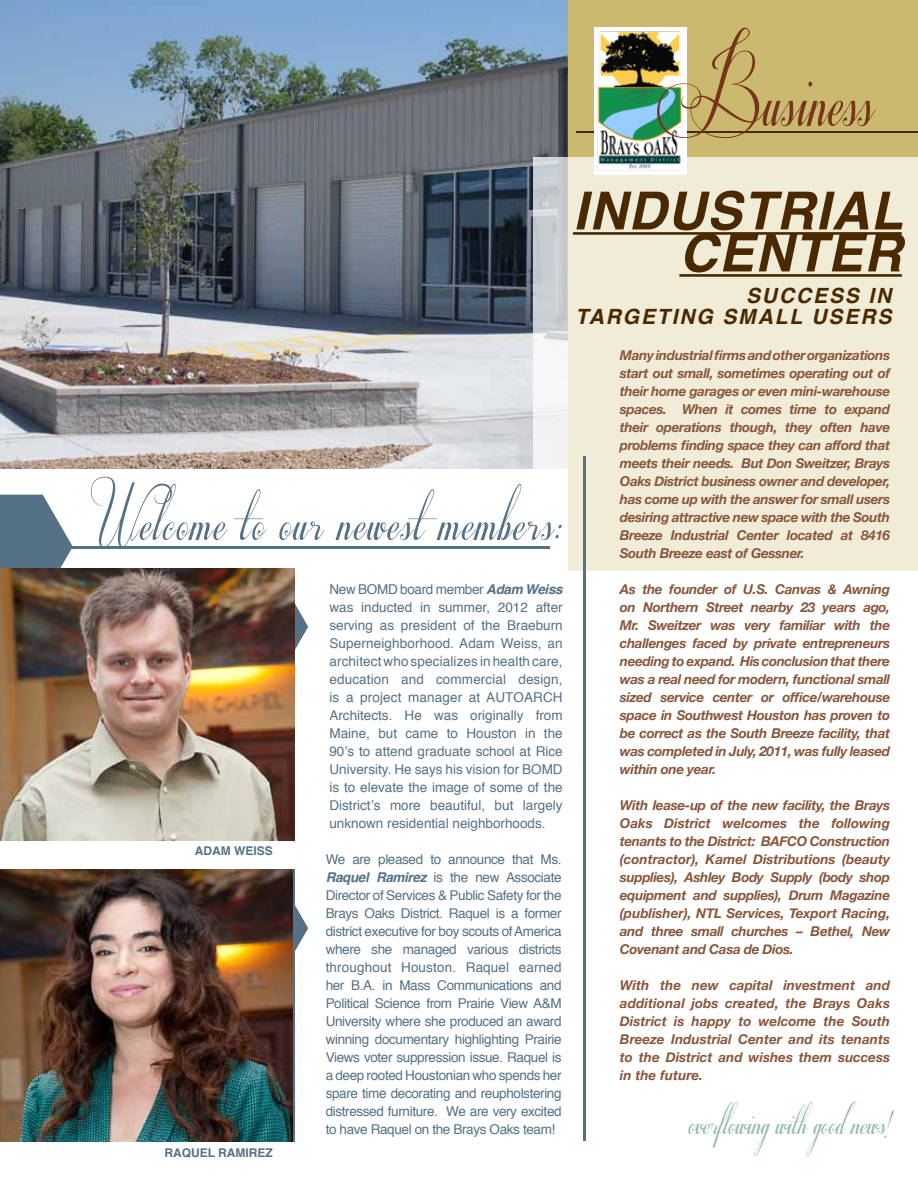
<style>
.page{position:relative;width:918px;height:1188px;background:#fff}
.page>*{position:absolute;margin:0;border:0;box-sizing:border-box;transform-origin:0 0}
.t1{font:90px "Respective";letter-spacing:.01em;color:#763518;scale:.8 1}
.t2{font:62.7px "Respective";letter-spacing:.03em;color:#547185;scale:.91 1}
.t3{font:italic 700 52.5px/42px "Helvetica";letter-spacing:.025em;color:#4a2900}
.t4{font:36px "Respective";letter-spacing:-.01em;color:#91baaa}
.t5{font:italic 700 21px "Helvetica";letter-spacing:.09em;color:#4a2900}
.t6{font:italic 700 13.5px/18px "Helvetica Neue";letter-spacing:-.025em;color:#89563b;text-align:justify}
.t7{font:13.5px/18px "Helvetica";letter-spacing:-.015em;color:#547185;text-align:justify}
.t8{font:700 12px "Helvetica";color:#547185}
.s1{font-weight:700;font-style:italic}
</style>
<div class="page">
<svg style="left:294px;top:575px;width:14px;height:104px"></svg>
<svg style="left:294px;top:876px;width:14px;height:104px"></svg>
<svg style="left:0;top:495px;width:73px;height:73px"></svg>
<img style="left:0;top:0;width:568px;height:469px">
<div style="left:568px;top:0;width:350px;height:570px;background:#cbb96f"></div>
<svg style="left:534px;top:158px;width:384px;height:419px;background:#efebd9"></svg>
<hr style="left:0;top:546px;width:549px;height:3px;background:#547185">
<hr style="left:583px;top:456px;width:2px;height:684px;background:#547185">
<hr style="left:577px;top:132px;width:341px;height:1px;background:#4a2900">
<img style="left:0;top:568px;width:294px;height:272px">
<img style="left:0;top:870px;width:292px;height:272px">
<img style="left:594px;top:27px;width:93px;height:148px">
<hr style="left:573px;top:232px;width:329px;height:3px;background:#4a2900">
<hr style="left:679px;top:274px;width:223px;height:3px;background:#4a2900">
<h1 class="t1" style="left:657px;top:42px;width:273px">Business</h1>
<h2 class="t2" style="left:93px;top:482px;width:517px">Welcome to our newest members:</h2>
<p class="t8" style="left:195px;top:841px;width:79px">ADAM WEISS</p>
<p class="t8" style="left:165px;top:1143px;width:110px">RAQUEL RAMIREZ</p>
<p class="t7" style="left:329px;top:581px;width:235px">New BOMD board member <span class="s1">Adam Weiss </span>was inducted in summer, 2012 after serving as president of the Braeburn Superneighborhood. Adam Weiss, an architect who specializes in health care, education and commercial design, is a project manager at AUTOARCH Architects. He was originally from Maine, but came to Houston in the 90’s to attend graduate school at Rice University. He says his vision for BOMD is to elevate the image of some of the District’s more beautiful, but largely unknown residential neighborhoods.</p>
<p class="t7" style="left:326px;top:851px;width:237px">We are pleased to announce that Ms.<br><span class="s1">Raquel Ramirez</span> is the new Associate Director of Services &amp; Public Safety for the Brays Oaks District. Raquel is a former district executive for boy scouts of America where she managed various districts throughout Houston. Raquel earned her B.A. in Mass Communications and Political Science from Prairie View A&amp;M University where she produced an award winning documentary highlighting Prairie Views voter suppression issue. Raquel is a deep rooted Houstonian who spends her spare time decorating and reupholstering distressed furniture. We are very excited to have Raquel on the Brays Oaks team!</p>
<h3 class="t3" style="left:679px;top:190px;width:223px;text-indent:-106px">INDUSTRIAL<br>CENTER</h3>
<h3 class="t5" style="left:746px;top:278px;width:147px">SUCCESS in</h3>
<h3 class="t5" style="left:576px;top:299px;width:17px">TARG</h3>
<h3 class="t5" style="left:641px;top:299px;width:31px">ETING</h3>
<h3 class="t5" style="left:722px;top:299px;width:17px">SMALL</h3>
<h3 class="t5" style="left:812px;top:299px;width:66px">USERS</h3>
<p class="t6" style="left:620px;top:346px;width:272px">Many industrial firms and other organizations start out small, sometimes operating out of their home garages or even mini-warehouse spaces. When it comes time to expand their operations though, they often have problems finding space they can afford that meets their needs. But Don Sweitzer, Brays Oaks District business owner and developer, has come up with the answer for small users desiring attractive new space with the South Breeze Industrial Center located at 8416<br>South Breeze east of Gessner.</p>
<p class="t6" style="left:620px;top:580px;width:272px">As the founder of U.S. Canvas &amp; Awning on Northern Street nearby 23 years ago, Mr. Sweitzer was very familiar with the challenges faced by private entrepreneurs needing to expand. His conclusion that there was a real need for modern, functional small sized service center or office/warehouse space in Southwest Houston has proven to be correct as the South Breeze facility, that was completed in July, 2011, was fully leased within one year.</p>
<p class="t6" style="left:620px;top:796px;width:272px">With lease-up of the new facility, the Brays Oaks District welcomes the following tenants to the District: BAFCO Construction (contractor), Kamel Distributions (beauty supplies), Ashley Body Supply (body shop equipment and supplies), Drum Magazine (publisher), NTL Services, Texport Racing, and three small churches – Bethel, New Covenant and Casa de Dios.</p>
<p class="t6" style="left:620px;top:976px;width:272px">With the new capital investment and additional jobs created, the Brays Oaks District is happy to welcome the South Breeze Industrial Center and its tenants to the District and wishes them success in the future.</p>
<h3 class="t4" style="left:689px;top:1101px;width:204px">overflowing with good news!</h3>
</div>
